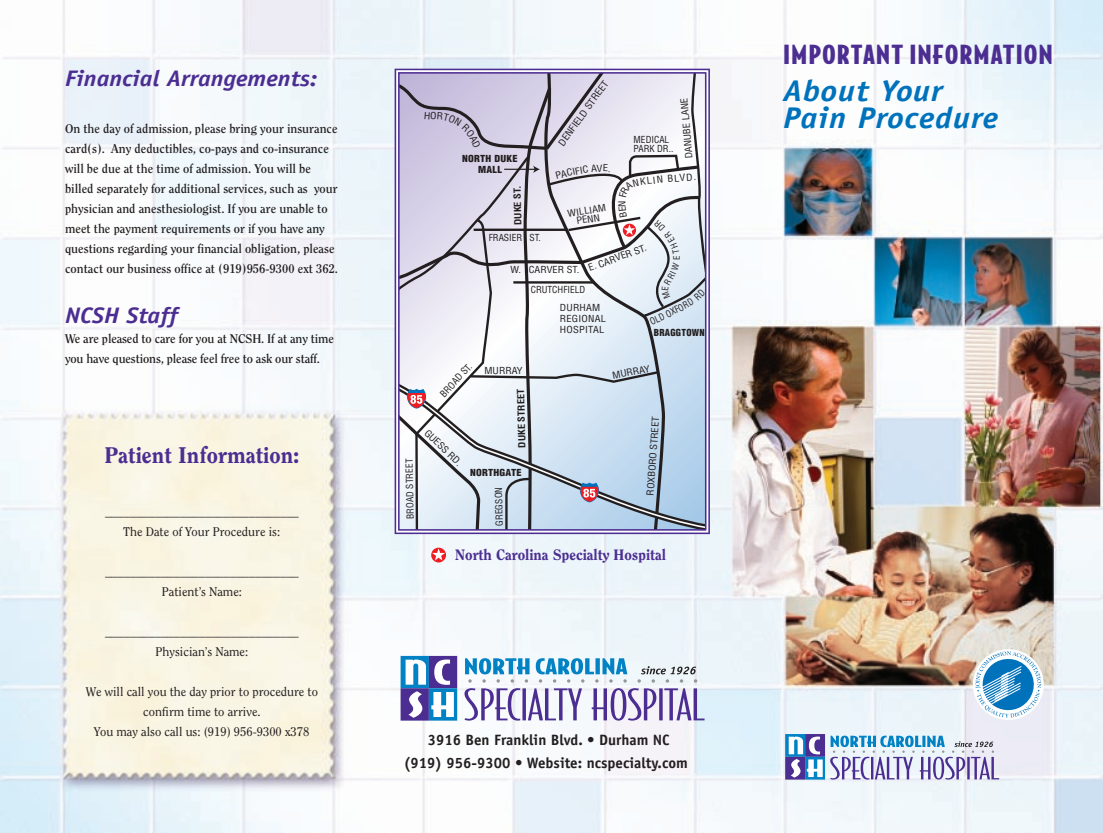
<style>
.page{position:relative;width:1103px;height:833px;background:#fff}
.page>*{position:absolute;margin:0;border:0;box-sizing:border-box;transform-origin:0 0}
.t1{font:italic 700 30px/26.2px "Officina Sans";letter-spacing:.025em;color:#0072bc;scale:1.1 1}
.t2{font:900 25px "Bodega Sans";letter-spacing:.035em;color:#4c2e92;scale:1.15 1}
.t3{font:italic 700 22.5px "Officina Sans";color:#4c2e92;scale:1.1 1}
.t4{font:800 22.5px "Clearface";color:#4c2e92}
.t5{font:700 15px/22.5px "Officina Sans";color:#231f20;text-align:center}
.t6{font:800 15px "Clearface";color:#4c2e92}
.t7{font:700 12.5px/20px "Clearface";color:#231f20}
.t8{font:12.5px/20px "Clearface";color:#231f20;text-align:center}
.t9{font:condensed 9.5px/8.6px "Helvetica";color:#231f20;text-align:center;scale:1.1 1}
.t10{font:condensed 9.5px/9.5px "Helvetica";color:#231f20}
.t11{font:condensed 9.5px/11.4px "Helvetica";letter-spacing:.025em;color:#231f20;scale:1.1 1}
.t12{font:900 condensed 9.5px/11px "Helvetica";letter-spacing:.025em;color:#231f20;text-align:center;scale:1.1 1}
.t13{font:700 condensed 9.5px "Helvetica";color:#231f20;scale:1.1 1}
.t14{font:900 condensed 9.5px "Helvetica";letter-spacing:.025em;color:#231f20}
</style>
<div class="page">
<img style="left:0;top:0;width:1102px;height:832px">
<svg style="left:464px;top:688px;width:56px;height:32px"></svg>
<svg style="left:522px;top:688px;width:4px;height:32px"></svg>
<svg style="left:528px;top:688px;width:54px;height:32px"></svg>
<svg style="left:591px;top:688px;width:65px;height:32px"></svg>
<hr style="left:659px;top:688px;width:3px;height:32px;background:#4c2e92">
<svg style="left:664px;top:688px;width:40px;height:32px"></svg>
<div style="left:400px;top:656px;width:29px;height:32px;background:#0082c5"></div>
<div style="left:429px;top:656px;width:28px;height:32px;background:#4c2e92"></div>
<div style="left:400px;top:688px;width:29px;height:32px;background:#4c2e92"></div>
<div style="left:429px;top:688px;width:28px;height:32px;background:#0082c5"></div>
<svg style="left:405px;top:659px;width:21px;height:25px"></svg>
<svg style="left:434px;top:659px;width:16px;height:25px"></svg>
<svg style="left:408px;top:691px;width:14px;height:26px"></svg>
<svg style="left:431px;top:692px;width:23px;height:25px"></svg>
<svg style="left:465px;top:658px;width:64px;height:24px"></svg>
<svg style="left:536px;top:658px;width:91px;height:24px"></svg>
<svg style="left:637px;top:666px;width:60px;height:16px"></svg>
<svg style="left:387px;top:377px;width:328px;height:158px"></svg>
<div style="left:785px;top:734px;width:20px;height:22px;background:#0082c5"></div>
<div style="left:805px;top:734px;width:20px;height:22px;background:#4c2e92"></div>
<div style="left:785px;top:756px;width:20px;height:23px;background:#4c2e92"></div>
<svg style="left:805px;top:756px;width:20px;height:23px"></svg>
<svg style="left:788px;top:736px;width:34px;height:41px"></svg>
<svg style="left:830px;top:735px;width:169px;height:44px;background:#b5c1de"></svg>
<svg style="left:972px;top:649px;width:71px;height:71px"></svg>
<svg style="left:975px;top:651px;width:66px;height:66px"></svg>
<svg style="left:431px;top:547px;width:15px;height:15px"></svg>
<svg style="left:432px;top:548px;width:13px;height:12px"></svg>
<svg style="left:391px;top:68px;width:319px;height:467px"></svg>
<h3 class="t3" style="left:65px;top:65px;width:231px">Financial Arrangements:</h3>
<p class="t7" style="left:65px;top:119px;width:274px">On the day of admission, please bring your insurance card(s). Any deductibles, co-pays and co-insurance will be due at the time of admission. You will be billed separately for additional services, such as your physician and anesthesiologist. If you are unable to meet the payment requirements or if you have any questions regarding your financial obligation, please contact our business office at (919)956-9300 ext 362.</p>
<h3 class="t3" style="left:65px;top:302px;width:104px">NCSH Staff</h3>
<p class="t7" style="left:65px;top:328px;width:270px">We are pleased to care for you at NCSH. If at any time you have questions, please feel free to ask our staff.</p>
<h3 class="t4" style="left:104px;top:441px;width:196px">Patient Information:</h3>
<p class="t8" style="left:105px;top:501px;width:195px">_______________________________<br>The Date of Your Procedure is:</p>
<p class="t8" style="left:105px;top:561px;width:195px">_______________________________<br>Patient’s Name:</p>
<p class="t8" style="left:105px;top:621px;width:195px">_______________________________<br>Physician’s Name:</p>
<p class="t8" style="left:86px;top:681px;width:234px">We will call you the day prior to procedure to confirm time to arrive.<br>You may also call us: (919) 956-9300 x378</p>
<p class="t12" style="left:462px;top:153px;width:52px">NORTH DUKE<br>MALL</p>
<p class="t13" style="left:512px;top:225px;width:38px;rotate:-91deg">DUKE ST.</p>
<p class="t10" style="left:489px;top:232px;width:54px">FRASIER ST.</p>
<p class="t9" style="left:557px;top:142px;width:72px;rotate:-54deg">DENFIELD STREET</p>
<p class="t9" style="left:685px;top:159px;width:57px;rotate:-95deg">DANUBE LANE</p>
<p class="t10" style="left:633px;top:135px;width:41px">MEDICAL<br>PARK DR..</p>
<p class="t9" style="left:567px;top:209px;width:37px;rotate:-9deg">WILLIAM<br>PENN</p>
<p class="t9" style="left:617px;top:206px;width:7px;rotate:-90deg">N</p>
<p class="t9" style="left:510px;top:265px;width:64px">W. CARVER ST.</p>
<p class="t9" style="left:587px;top:264px;width:57px;rotate:-20deg">E. CARVER ST.</p>
<p class="t10" style="left:531px;top:285px;width:56px">CRUTCHFIELD</p>
<p class="t11" style="left:560px;top:301px;width:44px">DURHAM<br>REGIONAL<br>HOSPITAL</p>
<p class="t14" style="left:654px;top:327px;width:52px">BRAGGTOWN</p>
<p class="t10" style="left:405px;top:519px;width:62px;rotate:-91deg">BROAD STREET</p>
<p class="t10" style="left:438px;top:392px;width:43px;rotate:-47deg">BROAD ST.</p>
<p class="t9" style="left:429px;top:428px;width:45px;rotate:44deg">GUESS RD.</p>
<p class="t9" style="left:484px;top:366px;width:36px">MURRAY</p>
<p class="t13" style="left:516px;top:448px;width:55px;rotate:-91deg">DUKE STREET</p>
<p class="t12" style="left:470px;top:466px;width:48px">NORTHGATE</p>
<p class="t10" style="left:494px;top:526px;width:40px;rotate:-91deg">GREGSON</p>
<p class="t9" style="left:611px;top:371px;width:36px;rotate:-11deg">MURRAY</p>
<p class="t9" style="left:646px;top:495px;width:73px;rotate:-86deg">ROXBORO STREET</p>
<p class="t6" style="left:455px;top:546px;width:212px">North Carolina Specialty Hospital</p>
<p class="t5" style="left:404px;top:729px;width:285px">3916 Ben Franklin Blvd. • Durham NC (919) 956-9300 • Website: ncspecialty.com</p>
<h2 class="t2" style="left:783px;top:37px;width:236px">IMPORTANT INFORMATION</h2>
<h1 class="t1" style="left:783px;top:78px;width:197px">About Your<br>Pain Procedure</h1>
</div>
